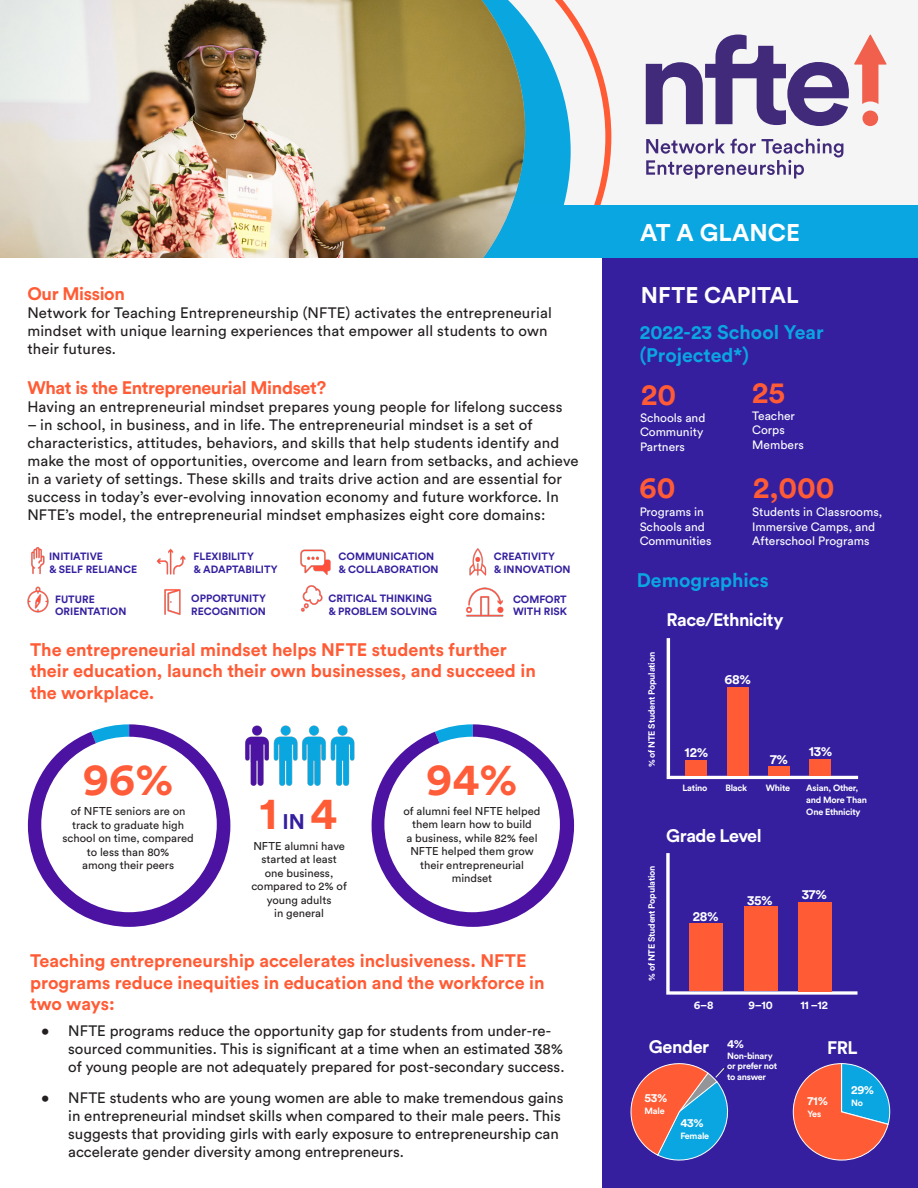
<style>
.page{position:relative;width:918px;height:1188px;background:#fff}
.page>*{position:absolute;margin:0;border:0;box-sizing:border-box;transform-origin:0 0}
.t1{font:700 45px "Circular Std";color:#ff5c39}
.t2{font:700 45px "Circular Std";color:#ff5b35}
.t3{font:700 30px "Circular Std";color:#ff5b35}
.t4{font:700 24px "Circular Std";color:#fff}
.t5{font:700 22.5px "Circular Std";color:#fff}
.t6{font:700 19.5px/23.4px "Circular Std";color:#0aa6e1}
.t7{font:700 18px/21.6px "Circular Std";color:#ff5b35}
.t8{font:700 18px "Circular Std";letter-spacing:-.02em;color:#ff5b35}
.Body_Copy_Subheader{font:700 18px "Circular Std";letter-spacing:-.03em;color:#fff}
.t9{font:15px/18px "Circular Std";letter-spacing:.005em;color:#231f20}
.Body_Copy_Subheader-2{font:700 13.5px "Circular Std";letter-spacing:-.02em;color:#fff}
.t10{font:12px/14.4px "Circular Std";color:#fff}
.Body_Copy_Subheader-3{font:700 12px "Circular Std";letter-spacing:-.025em;color:#fff}
.t11{font:11.25px/13.5px "Circular Std";color:#231f20;text-align:center}
.Body_Copy_Subheader-4{font:700 11.25px "Circular Std";color:#fff}
.t12{font:700 10.5px/12.6px "Circular Std";color:#351f9f}
.Body_Copy_Subheader-5{font:700 9px/12px "Circular Std";letter-spacing:-.025em;color:#fff}
.s1{font-size:21px;color:#351f9f}
</style>
<div class="page">
<div style="left:477px;top:0;width:441px;height:259px;background:#f5f5f5"></div>
<svg style="left:571px;top:11px;width:40px;height:195px"></svg>
<svg style="left:525px;top:0;width:46px;height:206px;fill:#0aa6e0"></svg>
<img style="left:0;top:0;width:525px;height:258px">
<div style="left:602px;top:258px;width:316px;height:930px;background:#351f9f"></div>
<svg style="left:646px;top:139px;width:197px;height:40px"></svg>
<svg style="left:646px;top:35px;width:241px;height:91px"></svg>
<img style="left:31px;top:547px;width:14px;height:27px">
<img style="left:156px;top:548px;width:30px;height:27px">
<img style="left:300px;top:549px;width:31px;height:26px">
<img style="left:469px;top:548px;width:18px;height:28px">
<img style="left:27px;top:586px;width:22px;height:27px">
<img style="left:301px;top:585px;width:22px;height:27px">
<img style="left:164px;top:589px;width:17px;height:26px">
<img style="left:466px;top:587px;width:38px;height:29px">
<svg style="left:666px;top:853px;width:192px;height:142px"></svg>
<svg style="left:667px;top:638px;width:191px;height:141px"></svg>
<div style="left:522px;top:206px;width:396px;height:52px;background:#0aa6e1"></div>
<svg style="left:372px;top:724px;width:202px;height:203px"></svg>
<div style="left:384px;top:737px;width:176px;height:175px;background:#fff;border-radius:50%"></div>
<svg style="left:28px;top:724px;width:202px;height:203px"></svg>
<div style="left:41px;top:737px;width:176px;height:175px;background:#fff;border-radius:50%"></div>
<img style="left:245px;top:725px;width:110px;height:61px">
<svg style="left:793px;top:1063px;width:98px;height:98px"></svg>
<svg style="left:630px;top:1063px;width:99px;height:98px"></svg>
<div style="left:809px;top:759px;width:22px;height:17px;background:#ff5b35"></div>
<div style="left:768px;top:767px;width:21px;height:9px;background:#ff5b35"></div>
<div style="left:727px;top:687px;width:21px;height:89px;background:#ff5b35"></div>
<div style="left:686px;top:760px;width:21px;height:16px;background:#ff5b35"></div>
<div style="left:798px;top:902px;width:34px;height:89px;background:#ff5b35"></div>
<div style="left:744px;top:907px;width:33px;height:84px;background:#ff5b35"></div>
<div style="left:689px;top:924px;width:34px;height:67px;background:#ff5b35"></div>
<p class="t8" style="left:27px;top:282px;width:99px">Our Mission</p>
<p class="t9" style="left:27px;top:304px;width:526px">Network for Teaching Entrepreneurship (NFTE) activates the entrepreneurial mindset with unique learning experiences that empower all students to own their futures.</p>
<p class="t8" style="left:27px;top:376px;width:300px">What is the Entrepreneurial Mindset?</p>
<p class="t9" style="left:27px;top:397px;width:537px">Having an entrepreneurial mindset prepares young people for lifelong success</p>
<p class="t9" style="left:27px;top:415px;width:553px">– in school, in business, and in life. The entrepreneurial mindset is a set of characteristics, attitudes, behaviors, and skills that help students identify and make the most of opportunities, overcome and learn from setbacks, and achieve in a variety of settings. These skills and traits drive action and are essential for success in today’s ever-evolving innovation economy and future workforce. In NFTE’s model, the entrepreneurial mindset emphasizes eight core domains:</p>
<p class="t12" style="left:49px;top:550px;width:90px">INITIATIVE<br>&amp; SELF RELIANCE</p>
<p class="t12" style="left:194px;top:550px;width:86px">FLEXIBILITY<br>&amp; ADAPTABILITY</p>
<p class="t12" style="left:339px;top:550px;width:102px">COMMUNICATION &amp; COLLABORATION</p>
<p class="t12" style="left:494px;top:550px;width:78px">CREATIVITY<br>&amp; INNOVATION</p>
<p class="t12" style="left:55px;top:593px;width:73px">FUTURE<br>ORIENTATION</p>
<p class="t12" style="left:329px;top:592px;width:110px">CRITICAL THINKING &amp; PROBLEM SOLVING</p>
<p class="t12" style="left:191px;top:592px;width:76px">OPPORTUNITY<br>RECOGNITION</p>
<p class="t12" style="left:513px;top:593px;width:56px">COMFORT<br>WITH RISK</p>
<p class="t7" style="left:30px;top:638px;width:507px">The entrepreneurial mindset helps NFTE students further their education, launch their own businesses, and succeed in the workplace.</p>
<p class="t1" style="left:83px;top:750px;width:92px">96%</p>
<p class="t11" style="left:63px;top:804px;width:133px">of NFTE seniors are on track to graduate high school on time, compared to less than 80%<br>among their peers</p>
<p class="t2" style="left:260px;top:784px;width:79px">1<span class="s1">IN</span>4</p>
<p class="t11" style="left:251px;top:839px;width:97px">NFTE alumni have started at least one business, compared to 2% of young adults<br>in general</p>
<p class="t1" style="left:426px;top:750px;width:93px">94%</p>
<p class="t11" style="left:403px;top:804px;width:139px">of alumni feel NFTE helped them learn how to build<br>a business, while 82% feel<br>NFTE helped them grow their entrepreneurial mindset</p>
<p class="t7" style="left:30px;top:950px;width:516px">Teaching entrepreneurship accelerates inclusiveness. NFTE programs reduce inequities in education and the workforce in two ways:</p>
<p class="t9" style="left:68px;top:1021px;width:498px;text-indent:-27px">• NFTE programs reduce the opportunity gap for students from under-re&shy;sourced communities. This is significant at a time when an estimated 38% of young people are not adequately prepared for post-secondary success.</p>
<p class="t9" style="left:68px;top:1089px;width:497px;text-indent:-27px">• NFTE students who are young women are able to make tremendous gains in entrepreneurial mindset skills when compared to their male peers. This suggests that providing girls with early exposure to entrepreneurship can accelerate gender diversity among entrepreneurs.</p>
<p class="t4" style="left:640px;top:217px;width:162px">AT A GLANCE</p>
<p class="t5" style="left:641px;top:280px;width:159px">NFTE CAPITAL</p>
<p class="t6" style="left:640px;top:320px;width:185px">2022-23 School Year (Projected*)</p>
<p class="t3" style="left:641px;top:375px;width:37px">20</p>
<p class="t10" style="left:640px;top:410px;width:67px">Schools and<br>Community<br>Partners</p>
<p class="t3" style="left:639px;top:468px;width:38px">60</p>
<p class="t10" style="left:640px;top:505px;width:73px">Programs in<br>Schools and<br>Communities</p>
<p class="t3" style="left:752px;top:373px;width:34px">25</p>
<p class="t10" style="left:752px;top:408px;width:53px">Teacher<br>Corps<br>Members</p>
<p class="t3" style="left:753px;top:468px;width:83px">2,000</p>
<p class="t10" style="left:752px;top:505px;width:132px">Students in Classrooms,<br>Immersive Camps, and<br>Afterschool Programs</p>
<p class="t6" style="left:637px;top:568px;width:133px">Demographics</p>
<p class="Body_Copy_Subheader-5" style="left:645px;top:767px;width:116px;rotate:-90deg">% of NTE Student Population</p>
<p class="Body_Copy_Subheader-5" style="left:645px;top:981px;width:116px;rotate:-90deg">% of NTE Student Population</p>
<p class="Body_Copy_Subheader" style="left:667px;top:608px;width:118px">Race/Ethnicity</p>
<p class="Body_Copy_Subheader-2" style="left:725px;top:671px;width:28px">68%</p>
<p class="Body_Copy_Subheader-2" style="left:685px;top:744px;width:25px">12%</p>
<p class="Body_Copy_Subheader-5" style="left:682px;top:782px;width:27px">Latino</p>
<p class="Body_Copy_Subheader-5" style="left:725px;top:782px;width:23px">Black</p>
<p class="Body_Copy_Subheader-2" style="left:770px;top:750px;width:19px">7%</p>
<p class="Body_Copy_Subheader-2" style="left:809px;top:743px;width:25px">13%</p>
<p class="Body_Copy_Subheader-5" style="left:766px;top:782px;width:26px">White</p>
<p class="Body_Copy_Subheader-5" style="left:806px;top:782px;width:62px">Asian, Other, and More Than<br>One Ethnicity</p>
<p class="Body_Copy_Subheader" style="left:666px;top:824px;width:97px">Grade Level</p>
<p class="Body_Copy_Subheader-2" style="left:693px;top:908px;width:27px">28%</p>
<p class="Body_Copy_Subheader-2" style="left:747px;top:891px;width:27px">35%</p>
<p class="Body_Copy_Subheader-2" style="left:802px;top:886px;width:27px">37%</p>
<p class="Body_Copy_Subheader-4" style="left:694px;top:998px;width:21px">6–8</p>
<p class="Body_Copy_Subheader-4" style="left:748px;top:998px;width:26px">9–10</p>
<p class="Body_Copy_Subheader-4" style="left:800px;top:998px;width:29px">11 –12</p>
<p class="Body_Copy_Subheader" style="left:649px;top:1036px;width:62px">Gender</p>
<p class="Body_Copy_Subheader-3" style="left:727px;top:1036px;width:19px">4%</p>
<p class="Body_Copy_Subheader-5" style="left:727px;top:1050px;width:51px;line-height:10.5px">Non-binary or prefer not to answer</p>
<p class="Body_Copy_Subheader-3" style="left:645px;top:1090px;width:24px">53%</p>
<p class="Body_Copy_Subheader-5" style="left:645px;top:1104px;width:22px">Male</p>
<p class="Body_Copy_Subheader-3" style="left:680px;top:1115px;width:25px">43%</p>
<p class="Body_Copy_Subheader-5" style="left:680px;top:1130px;width:30px">Female</p>
<p class="Body_Copy_Subheader" style="left:827px;top:1036px;width:32px">FRL</p>
<p class="Body_Copy_Subheader-3" style="left:851px;top:1082px;width:24px">29%</p>
<p class="Body_Copy_Subheader-3" style="left:808px;top:1093px;width:22px">71%</p>
<p class="Body_Copy_Subheader-5" style="left:851px;top:1096px;width:13px">No</p>
<p class="Body_Copy_Subheader-5" style="left:808px;top:1108px;width:15px">Yes</p>
</div>
